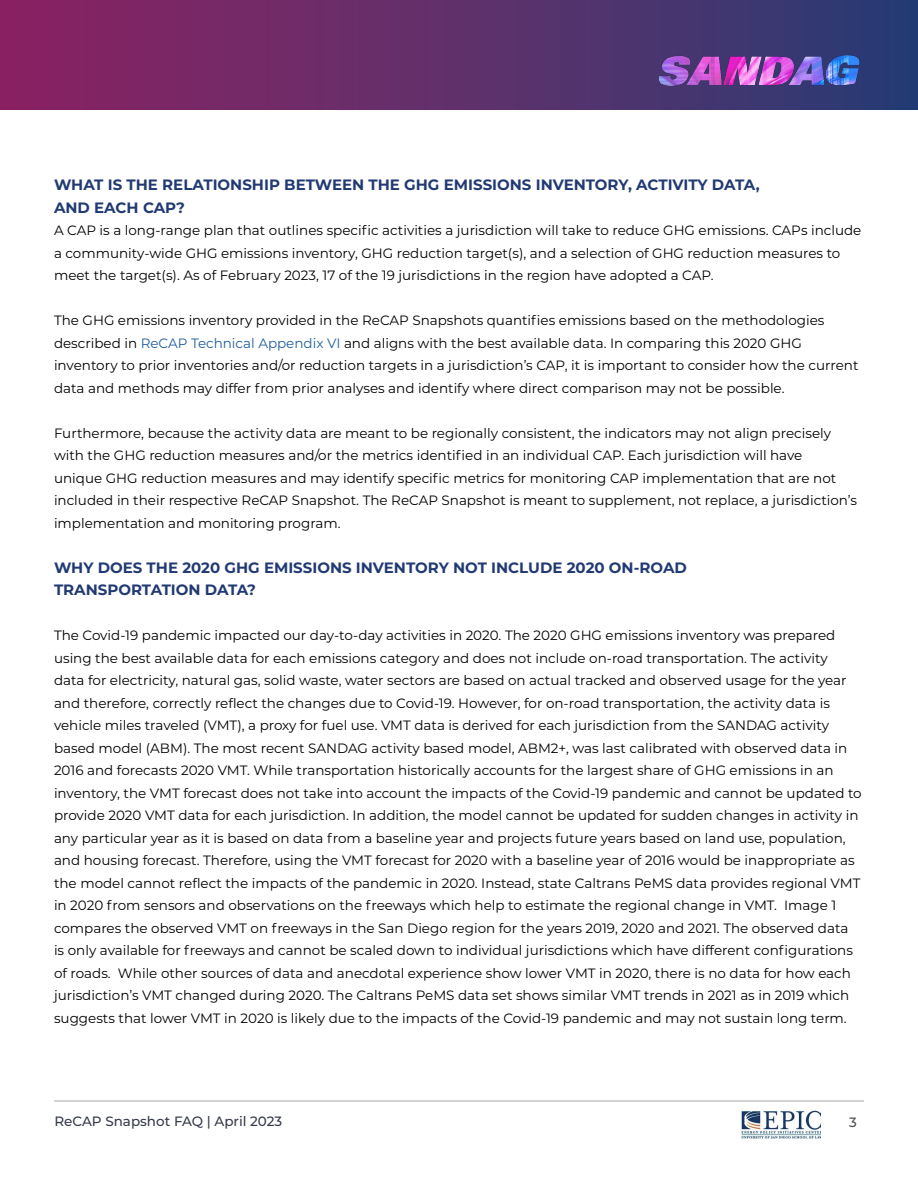
<style>
.page{position:relative;width:918px;height:1188px;background:#fff}
.page>*{position:absolute;margin:0;border:0;box-sizing:border-box;transform-origin:0 0}
.t1{font:700 15px/22.5px "Montserrat";color:#223a74}
.t2{font:13.5px/22.5px "Montserrat";color:#000}
.t3{font:500 13.5px "Montserrat";color:#353b4a}
.t4{font:500 13.5px "Montserrat";color:#4d4d4f}
.s1{color:#215e9e}
</style>
<div class="page">
<hr style="left:54px;top:1100px;width:810px;height:2px;background:#d2d3d3">
<img style="left:741px;top:1108px;width:79px;height:31px">
<div style="left:0;top:0;width:918px;height:109px;background:linear-gradient(to right,#8f2262,#2b3c74)"></div>
<img style="left:656px;top:54px;width:206px;height:34px">
<p class="t1" style="left:54px;top:173px;width:707px">WHAT IS THE RELATIONSHIP BETWEEN THE GHG EMISSIONS INVENTORY, ACTIVITY DATA,<br>AND EACH CAP?</p>
<p class="t2" style="left:54px;top:219px;width:809px">A CAP is a long-range plan that outlines specific activities a jurisdiction will take to reduce GHG emissions. CAPs include a community-wide GHG emissions inventory, GHG reduction target(s), and a selection of GHG reduction measures to meet the target(s). As of February 2023, 17 of the 19 jurisdictions in the region have adopted a CAP.</p>
<p class="t2" style="left:54px;top:309px;width:806px">The GHG emissions inventory provided in the ReCAP Snapshots quantifies emissions based on the methodologies described in <span class="s1">ReCAP Technical Appendix VI</span> and aligns with the best available data. In comparing this 2020 GHG inventory to prior inventories and/or reduction targets in a jurisdiction’s CAP, it is important to consider how the current data and methods may differ from prior analyses and identify where direct comparison may not be possible.</p>
<p class="t2" style="left:54px;top:421px;width:805px">Furthermore, because the activity data are meant to be regionally consistent, the indicators may not align precisely with the GHG reduction measures and/or the metrics identified in an individual CAP. Each jurisdiction will have<br>unique GHG reduction measures and may identify specific metrics for monitoring CAP implementation that are not included in their respective ReCAP Snapshot. The ReCAP Snapshot is meant to supplement, not replace, a jurisdiction’s implementation and monitoring program.</p>
<p class="t1" style="left:54px;top:555px;width:634px">WHY DOES THE 2020 GHG EMISSIONS INVENTORY NOT INCLUDE 2020 ON-ROAD<br>TRANSPORTATION DATA?</p>
<p class="t2" style="left:54px;top:624px;width:809px">The Covid-19 pandemic impacted our day-to-day activities in 2020. The 2020 GHG emissions inventory was prepared using the best available data for each emissions category and does not include on-road transportation. The activity<br>data for electricity, natural gas, solid waste, water sectors are based on actual tracked and observed usage for the year and therefore, correctly reflect the changes due to Covid-19. However, for on-road transportation, the activity data is vehicle miles traveled (VMT), a proxy for fuel use. VMT data is derived for each jurisdiction from the SANDAG activity based model (ABM). The most recent SANDAG activity based model, ABM2+, was last calibrated with observed data in 2016 and forecasts 2020 VMT. While transportation historically accounts for the largest share of GHG emissions in an inventory, the VMT forecast does not take into account the impacts of the Covid-19 pandemic and cannot be updated to provide 2020 VMT data for each jurisdiction. In addition, the model cannot be updated for sudden changes in activity in any particular year as it is based on data from a baseline year and projects future years based on land use, population, and housing forecast. Therefore, using the VMT forecast for 2020 with a baseline year of 2016 would be inappropriate as the model cannot reflect the impacts of the pandemic in 2020. Instead, state Caltrans PeMS data provides regional VMT in 2020 from sensors and observations on the freeways which help to estimate the regional change in VMT. Image 1 compares the observed VMT on freeways in the San Diego region for the years 2019, 2020 and 2021. The observed data is only available for freeways and cannot be scaled down to individual jurisdictions which have different configurations of roads. While other sources of data and anecdotal experience show lower VMT in 2020, there is no data for how each jurisdiction’s VMT changed during 2020. The Caltrans PeMS data set shows similar VMT trends in 2021 as in 2019 which suggests that lower VMT in 2020 is likely due to the impacts of the Covid-19 pandemic and may not sustain long term.</p>
<p class="t3" style="left:55px;top:1112px;width:229px">ReCAP Snapshot FAQ | April 2023</p>
<p class="t4" style="left:849px;top:1113px;width:9px">3</p>
</div>
